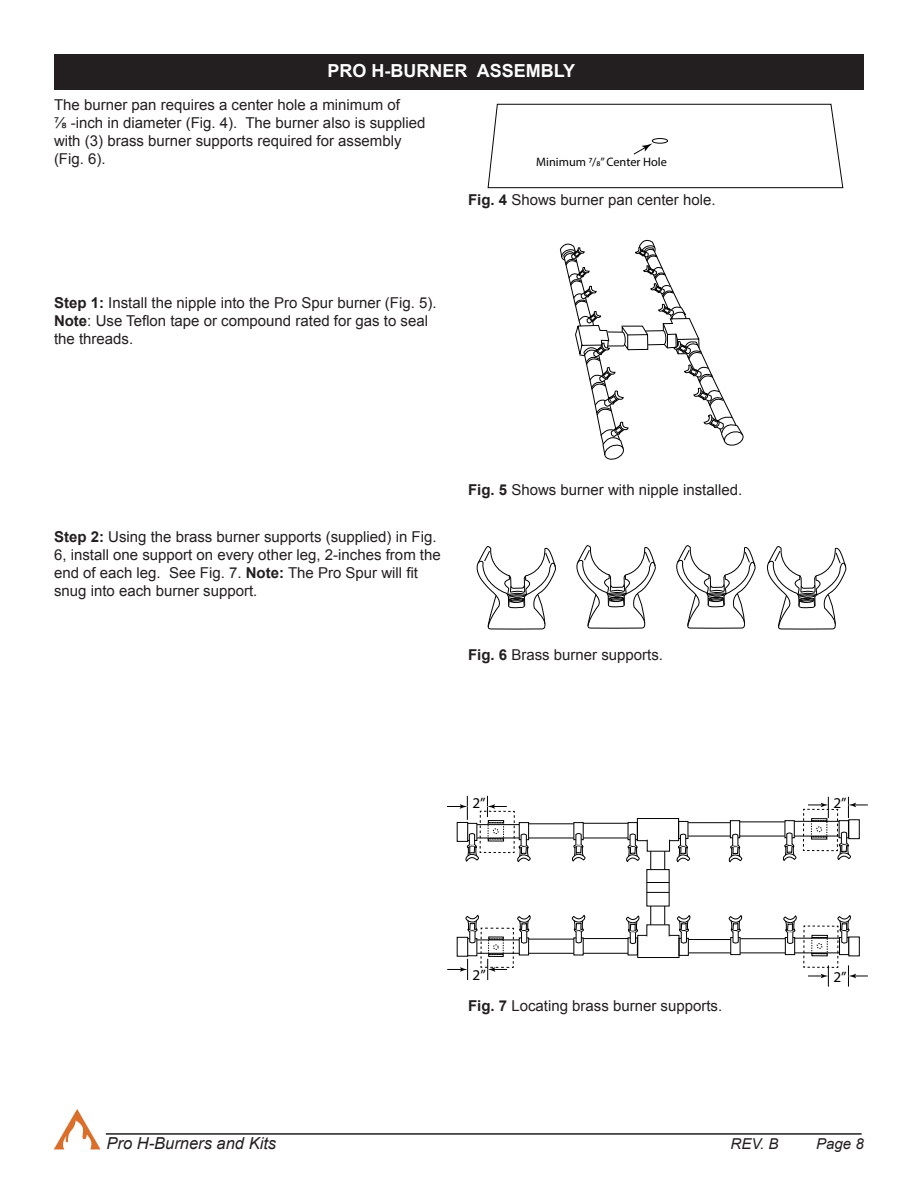
<style>
.page{position:relative;width:918px;height:1188px;background:#fff}
.page>*{position:absolute;margin:0;border:0;box-sizing:border-box;transform-origin:0 0}
.t1{font:700 18px "Arial";color:#fdfdfd}
.t2{font:italic 16.5px "Arial";color:#231f20}
.t3{font:15px/18px "Arial";color:#231f20}
.t4{font:italic 15px "Arial";color:#231f20}
.t5{font:15px "Myriad Pro";color:#000}
.t6{font:12.3px "Myriad Pro";color:#050504}
.s1{font-weight:700}
</style>
<div class="page">
<hr style="left:106px;top:1133px;width:756px;height:2px;background:#231f20">
<svg style="left:54px;top:1109px;width:46px;height:40px"></svg>
<div style="left:55px;top:55px;width:808px;height:34px;background:#231f20"></div>
<div style="left:54px;top:54px;width:810px;height:36px;border:2px solid #231f20"></div>
<div style="left:785px;top:937px;width:10px;height:18px;border:1px solid #000"></div>
<div style="left:730px;top:937px;width:11px;height:18px;border:1px solid #000"></div>
<hr style="left:795px;top:952px;width:45px;height:1px;background:#000">
<hr style="left:740px;top:952px;width:45px;height:1px;background:#000">
<hr style="left:689px;top:952px;width:42px;height:1px;background:#000">
<hr style="left:689px;top:939px;width:42px;height:1px;background:#000">
<hr style="left:740px;top:938px;width:45px;height:1px;background:#000">
<hr style="left:795px;top:938px;width:45px;height:1px;background:#000">
<hr style="left:583px;top:953px;width:45px;height:1px;background:#000">
<hr style="left:529px;top:953px;width:45px;height:1px;background:#000">
<hr style="left:529px;top:939px;width:45px;height:1px;background:#000">
<hr style="left:583px;top:938px;width:45px;height:1px;background:#000">
<div style="left:573px;top:822px;width:11px;height:18px;border:1px solid #000"></div>
<hr style="left:583px;top:838px;width:45px;height:1px;background:#000">
<hr style="left:529px;top:838px;width:45px;height:1px;background:#000">
<hr style="left:529px;top:823px;width:45px;height:1px;background:#000">
<hr style="left:583px;top:823px;width:45px;height:1px;background:#000">
<div style="left:784px;top:820px;width:11px;height:18px;border:1px solid #000"></div>
<div style="left:730px;top:820px;width:10px;height:18px;border:1px solid #000"></div>
<hr style="left:794px;top:836px;width:45px;height:1px;background:#000">
<hr style="left:740px;top:836px;width:45px;height:1px;background:#000">
<hr style="left:688px;top:836px;width:42px;height:1px;background:#000">
<hr style="left:688px;top:822px;width:42px;height:1px;background:#000">
<hr style="left:740px;top:821px;width:45px;height:1px;background:#000">
<hr style="left:794px;top:821px;width:45px;height:1px;background:#000">
<svg style="left:572px;top:832px;width:14px;height:112px"></svg>
<svg style="left:728px;top:833px;width:14px;height:111px"></svg>
<svg style="left:783px;top:832px;width:14px;height:113px"></svg>
<svg style="left:626px;top:818px;width:65px;height:140px"></svg>
<svg style="left:447px;top:796px;width:84px;height:184px"></svg>
<svg style="left:803px;top:797px;width:65px;height:190px"></svg>
<div style="left:849px;top:820px;width:10px;height:19px;background:#fff"></div>
<div style="left:848px;top:819px;width:12px;height:20px;border:1px solid #000"></div>
<div style="left:849px;top:937px;width:10px;height:19px;background:#fff"></div>
<div style="left:848px;top:937px;width:12px;height:19px;border:1px solid #000"></div>
<div style="left:457px;top:937px;width:11px;height:19px;background:#fff"></div>
<div style="left:457px;top:937px;width:11px;height:20px;border:1px solid #000"></div>
<div style="left:457px;top:822px;width:11px;height:19px;background:#fff"></div>
<div style="left:457px;top:822px;width:11px;height:20px;border:1px solid #000"></div>
<svg style="left:487px;top:103px;width:357px;height:86px"></svg>
<svg style="left:559px;top:239px;width:185px;height:221px"></svg>
<svg style="left:767px;top:546px;width:80px;height:84px"></svg>
<svg style="left:476px;top:546px;width:80px;height:84px"></svg>
<svg style="left:576px;top:545px;width:80px;height:84px"></svg>
<svg style="left:676px;top:545px;width:80px;height:84px"></svg>
<p class="t1" style="left:327px;top:59px;width:249px">PRO H-BURNER ASSEMBLY</p>
<p class="t3" style="left:54px;top:96px;width:347px">The burner pan requires a center hole a minimum of</p>
<p class="t3" style="left:54px;top:114px;width:373px">⅞ -inch in diameter (Fig. 4). The burner also is supplied with (3) brass burner supports required for assembly</p>
<p class="t3" style="left:54px;top:150px;width:53px">(Fig. 6).</p>
<p class="t6" style="left:536px;top:154px;width:132px">Minimum 7/8” Center Hole</p>
<p class="t3" style="left:468px;top:191px;width:249px"><span class="s1">Fig. 4</span> Shows burner pan center hole.</p>
<p class="t3" style="left:54px;top:294px;width:384px"><span class="s1">Step 1:</span> Install the nipple into the Pro Spur burner (Fig. 5).</p>
<p class="t3" style="left:54px;top:312px;width:376px"><span class="s1">Note</span>: Use Teflon tape or compound rated for gas to seal the threads.</p>
<p class="t3" style="left:54px;top:528px;width:388px"><span class="s1">Step 2:</span> Using the brass burner supports (supplied) in Fig.<br>6, install one support on every other leg, 2-inches from the end of each leg. See Fig. 7. <span class="s1">Note:</span> The Pro Spur will fit snug into each burner support.</p>
<p class="t3" style="left:468px;top:481px;width:276px"><span class="s1">Fig. 5</span> Shows burner with nipple installed.</p>
<p class="t3" style="left:468px;top:646px;width:197px"><span class="s1">Fig. 6</span> Brass burner supports.</p>
<p class="t5" style="left:472px;top:794px;width:15px">2”</p>
<p class="t5" style="left:833px;top:794px;width:15px">2”</p>
<p class="t5" style="left:473px;top:966px;width:15px">2”</p>
<p class="t5" style="left:833px;top:967px;width:15px">2”</p>
<p class="t3" style="left:468px;top:997px;width:256px"><span class="s1">Fig. 7</span> Locating brass burner supports.</p>
<p class="t2" style="left:107px;top:1132px;width:171px">Pro H-Burners and Kits</p>
<p class="t4" style="left:731px;top:1134px;width:50px">REV. B</p>
<p class="t4" style="left:816px;top:1134px;width:49px">Page 8</p>
</div>
